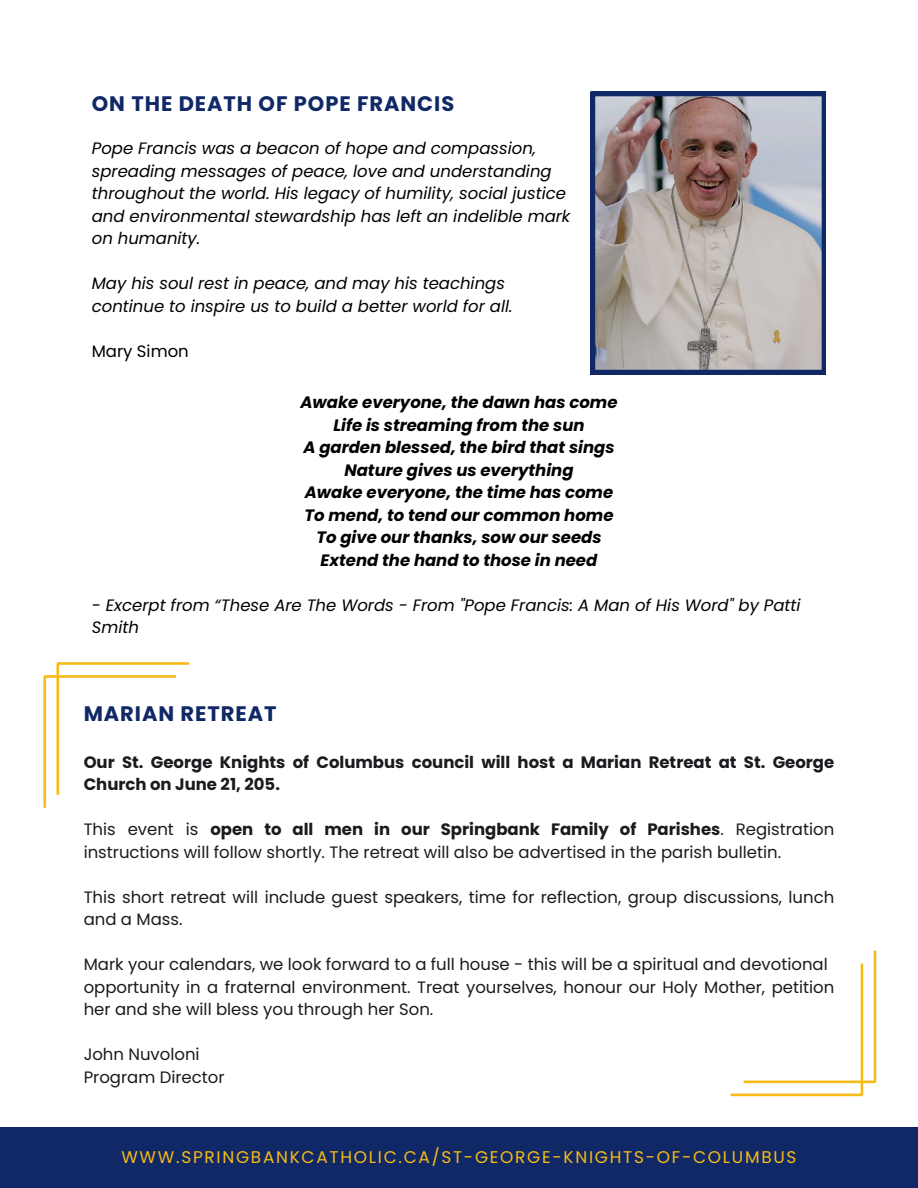
<style>
.page{position:relative;width:918px;height:1188px;background:#fff}
.page>*{position:absolute;margin:0;border:0;box-sizing:border-box;transform-origin:0 0}
.t1{font:700 21px "Poppins";letter-spacing:.045em;color:#102866}
.t2{font:16.95px "Poppins";letter-spacing:.1em;color:#f7bb17}
.t3{font:16.5px/22.5px "Poppins";color:#1a1b1e}
.t4{font:italic 16.5px/22.5px "Poppins";color:#000}
.t5{font:italic 700 16.5px/22.5px "Poppins";color:#000;text-align:center}
.t6{font:700 16.5px/22.5px "Poppins";color:#1a1b1e}
.t7{font:16.5px "Poppins";color:#000}
.s1{font-weight:700}
</style>
<div class="page">
<div style="left:0;top:1127px;width:918px;height:61px;background:#102866"></div>
<svg style="left:591px;top:92px;width:235px;height:282px;background:#a39c9f"></svg>
<svg style="left:43px;top:662px;width:146px;height:146px"></svg>
<svg style="left:730px;top:950px;width:146px;height:146px"></svg>
<p class="t1" style="left:92px;top:89px;width:364px">ON THE DEATH OF POPE FRANCIS</p>
<p class="t4" style="left:92px;top:137px;width:480px">Pope Francis was a beacon of hope and compassion, spreading messages of peace, love and understanding throughout the world. His legacy of humility, social justice and environmental stewardship has left an indelible mark on humanity.</p>
<p class="t4" style="left:92px;top:272px;width:422px">May his soul rest in peace, and may his teachings continue to inspire us to build a better world for all.</p>
<p class="t7" style="left:92px;top:339px;width:99px">Mary Simon</p>
<p class="t5" style="left:300px;top:391px;width:319px">Awake everyone, the dawn has come<br>Life is streaming from the sun<br>A garden blessed, the bird that sings<br>Nature gives us everything<br>Awake everyone, the time has come<br>To mend, to tend our common home<br>To give our thanks, sow our seeds<br>Extend the hand to those in need</p>
<p class="t4" style="left:92px;top:594px;width:710px">- Excerpt from “These Are The Words - From "Pope Francis: A Man of His Word" by Patti<br>Smith</p>
<p class="t1" style="left:84px;top:698px;width:194px">MARIAN RETREAT</p>
<p class="t6" style="left:84px;top:751px;width:752px">Our St. George Knights of Columbus council will host a Marian Retreat at St. George<br>Church on June 21, 205.</p>
<p class="t3" style="left:84px;top:818px;width:752px">This event is <span class="s1">open to all men in our Springbank Family of Parishes</span>. Registration instructions will follow shortly. The retreat will also be advertised in the parish bulletin.</p>
<p class="t3" style="left:84px;top:886px;width:752px">This short retreat will include guest speakers, time for reflection, group discussions, lunch and a Mass.</p>
<h3 class="t3" style="left:84px;top:953px;width:746px">Mark your calendars, we look forward to a full house - this will be a spiritual and devotional</h3>
<p class="t3" style="left:84px;top:976px;width:752px">opportunity in a fraternal environment. Treat yourselves, honour our Holy Mother, petition her and she will bless you through her Son.</p>
<p class="t3" style="left:84px;top:1043px;width:117px">John Nuvoloni</p>
<h1 class="t3" style="left:84px;top:1066px;width:142px">Program Director</h1>
<h3 class="t2" style="left:121px;top:1145px;width:677px">WWW.SPRINGBANKCATHOLIC.CA/ST-GEORGE-KNIGHTS-OF-COLUMBUS</h3>
</div>
